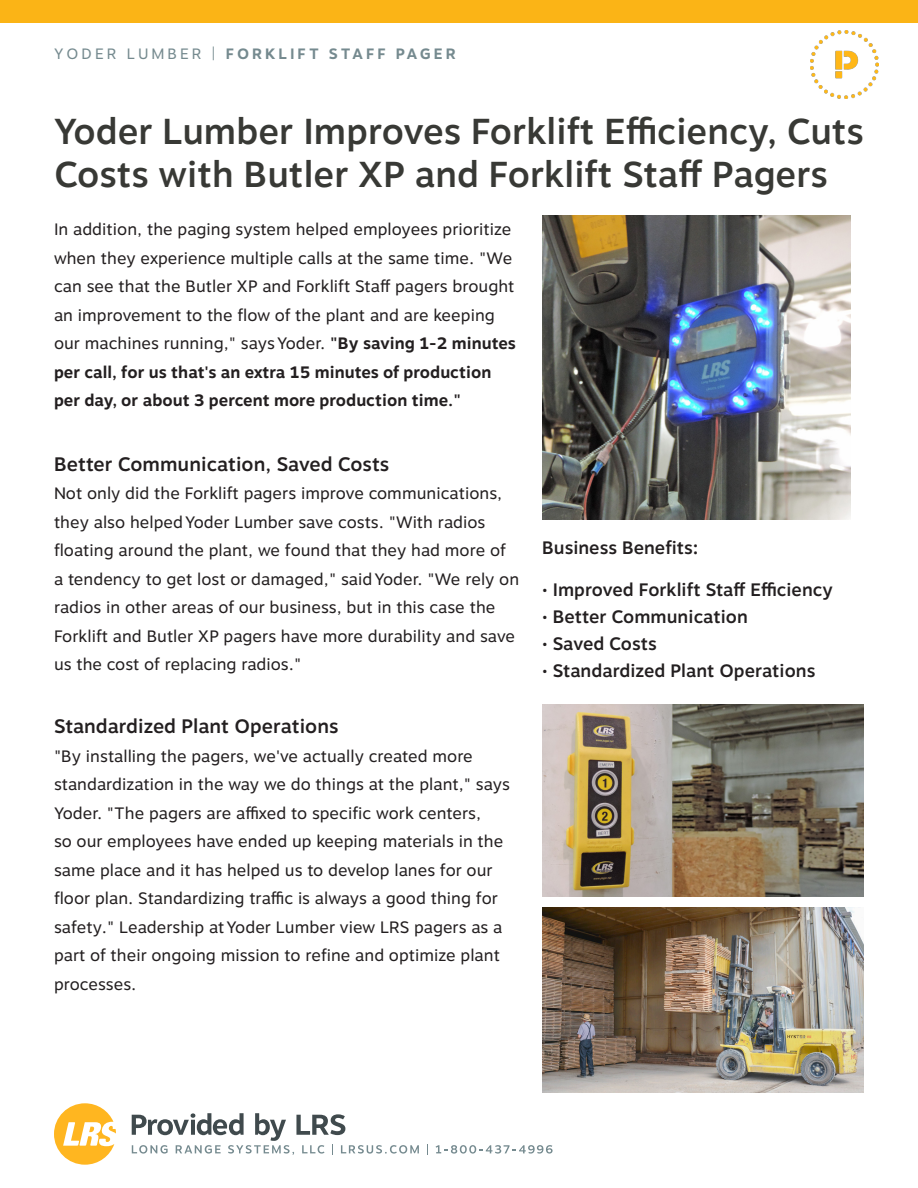
<style>
.page{position:relative;width:918px;height:1188px;background:#fff}
.page>*{position:absolute;margin:0;border:0;box-sizing:border-box;transform-origin:0 0}
.t1{font:500 36px/43.2px "Motiva Sans";color:#383935}
.t2{font:500 19.5px "Motiva Sans";color:#231f20}
.t3{font:500 18px "Motiva Sans";color:#231f20}
.t4{font:16.5px/28.5px "Motiva Sans";color:#231f20}
.t5{font:700 15px "Motiva Sans";letter-spacing:.2em;color:#758a8f}
.s1{font-weight:400}
.s2{font-weight:700}
</style>
<div class="page">
<svg style="left:54px;top:1103px;width:62px;height:62px"></svg>
<svg style="left:132px;top:1113px;width:287px;height:42px"></svg>
<svg style="left:436px;top:1145px;width:117px;height:9px"></svg>
<div style="left:0;top:0;width:918px;height:22px;background:#fbb416"></div>
<img style="left:810px;top:30px;width:69px;height:69px">
<img style="left:542px;top:216px;width:308px;height:304px">
<img style="left:542px;top:704px;width:322px;height:193px">
<img style="left:542px;top:907px;width:322px;height:186px">
<p class="t5" style="left:54px;top:43px;width:403px"><span class="s1">YODER LUMBER |</span> FORKLIFT STAFF PAGER</p>
<p class="t1" style="left:54px;top:110px;width:811px">Yoder Lumber Improves Forklift Efficiency, Cuts<br>Costs with Butler XP and Forklift Staff Pagers</p>
<p class="t4" style="left:54px;top:215px;width:463px">In addition, the paging system helped employees prioritize when they experience multiple calls at the same time. "We can see that the Butler XP and Forklift Staff pagers brought an improvement to the flow of the plant and are keeping our machines running," says Yoder. <span class="s2">"By saving 1-2 minutes per call, for us that's an extra 15 minutes of production per day, or about 3 percent more production time."</span></p>
<p class="t2" style="left:54px;top:450px;width:337px">Better Communication, Saved Costs</p>
<p class="t4" style="left:54px;top:479px;width:467px">Not only did the Forklift pagers improve communications, they also helped Yoder Lumber save costs. "With radios floating around the plant, we found that they had more of<br>a tendency to get lost or damaged," said Yoder. "We rely on radios in other areas of our business, but in this case the Forklift and Butler XP pagers have more durability and save us the cost of replacing radios."</p>
<p class="t2" style="left:54px;top:712px;width:286px">Standardized Plant Operations</p>
<p class="t4" style="left:54px;top:742px;width:458px">"By installing the pagers, we've actually created more standardization in the way we do things at the plant," says Yoder. "The pagers are affixed to specific work centers,<br>so our employees have ended up keeping materials in the same place and it has helped us to develop lanes for our floor plan. Standardizing traffic is always a good thing for safety." Leadership at Yoder Lumber view LRS pagers as a part of their ongoing mission to refine and optimize plant processes.</p>
<p class="t3" style="left:542px;top:535px;width:158px">Business Benefits:</p>
<p class="t3" style="left:542px;top:577px;width:292px">• Improved Forklift Staff Efficiency</p>
<p class="t3" style="left:542px;top:604px;width:207px">• Better Communication</p>
<p class="t3" style="left:542px;top:631px;width:116px">• Saved Costs</p>
<p class="t3" style="left:542px;top:658px;width:275px">• Standardized Plant Operations</p>
</div>
